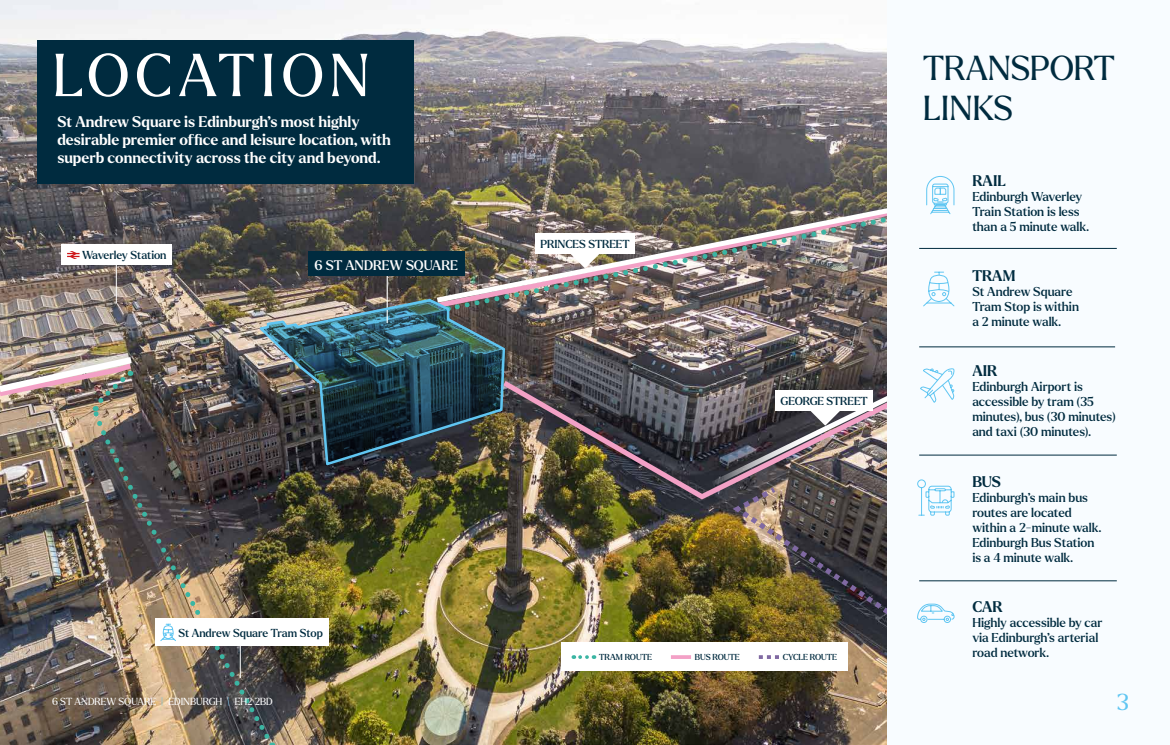
<style>
.page{position:relative;width:1170px;height:745px;background:#fff}
.page>*{position:absolute;margin:0;border:0;box-sizing:border-box;transform-origin:0 0}
.t1{font:58.75px "Larken";letter-spacing:.095em;color:#fff}
.t2{font:33.75px/40.5px "Larken";letter-spacing:-.005em;color:#002b3f}
.t3{font:22.5px "Larken";color:#60c6f2}
.t4{font:700 15px/18px "Larken";color:#fff}
.t5{font:700 15px "Larken";color:#002b3f}
.t6{font:500 13.5px "Larken";letter-spacing:-.005em;color:#fff}
.t7{font:500 12.5px/15px "Larken";color:#002b3f}
.t8{font:500 11.25px "Larken";color:#002b3f}
.t9{font:10px "Larken";letter-spacing:-.005em;color:#fff}
.t10{font:500 8.5px "Larken";color:#002b3f}
.s1{color:#60c6f2}
</style>
<div class="page">
<div style="left:886px;top:0;width:283px;height:744px;background:#f8fcff"></div>
<hr style="left:919px;top:248px;width:197px;height:1px;background:#002b3f">
<hr style="left:919px;top:346px;width:195px;height:1px;background:#002b3f">
<hr style="left:919px;top:454px;width:197px;height:1px;background:#002b3f">
<img style="left:0;top:0;width:886px;height:744px">
<hr style="left:116px;top:259px;width:1px;height:44px;background:#fff">
<div style="left:62px;top:244px;width:110px;height:20px;background:#fff"></div>
<svg style="left:67px;top:251px;width:13px;height:8px"></svg>
<img style="left:497px;top:374px;width:213px;height:128px">
<img style="left:90px;top:407px;width:184px;height:335px">
<hr style="left:240px;top:633px;width:1px;height:44px;background:#fff">
<div style="left:155px;top:618px;width:173px;height:28px;background:#fff"></div>
<svg style="left:160px;top:623px;width:16px;height:18px"></svg>
<svg style="left:506px;top:306px;width:380px;height:5px;background:#7c706d"></svg>
<hr style="left:386px;top:269px;width:2px;height:54px;background:#fff">
<div style="left:308px;top:251px;width:156px;height:25px;background:#002b3f"></div>
<img style="left:0;top:352px;width:138px;height:59px">
<img style="left:431px;top:195px;width:455px;height:111px">
<svg style="left:569px;top:253px;width:31px;height:15px"></svg>
<div style="left:535px;top:233px;width:100px;height:20px;background:#fff"></div>
<div style="left:561px;top:641px;width:286px;height:29px;background:#fff"></div>
<svg style="left:580px;top:655px;width:14px;height:3px"></svg>
<svg style="left:671px;top:655px;width:20px;height:3px"></svg>
<img style="left:710px;top:371px;width:176px;height:287px">
<img style="left:256px;top:297px;width:250px;height:170px">
<hr style="left:919px;top:580px;width:197px;height:1px;background:#002b3f">
<svg style="left:917px;top:603px;width:37px;height:20px"></svg>
<div style="left:37px;top:40px;width:376px;height:143px;background:#002b3f"></div>
<svg style="left:920px;top:368px;width:35px;height:35px"></svg>
<svg style="left:917px;top:479px;width:37px;height:36px"></svg>
<svg style="left:926px;top:176px;width:28px;height:39px"></svg>
<svg style="left:923px;top:271px;width:32px;height:36px"></svg>
<h1 class="t1" style="left:53px;top:36px;width:318px">LOCATION</h1>
<p class="t4" style="left:57px;top:112px;width:335px">St Andrew Square is Edinburgh’s most highly desirable premier office and leisure location, with superb connectivity across the city and beyond.</p>
<p class="t8" style="left:82px;top:247px;width:86px">Waverley Station</p>
<p class="t6" style="left:314px;top:256px;width:145px">6 ST ANDREW SQUARE</p>
<p class="t8" style="left:178px;top:625px;width:146px">St Andrew Square Tram Stop</p>
<p class="t8" style="left:540px;top:236px;width:91px">PRINCES STREET</p>
<p class="t8" style="left:780px;top:393px;width:89px">GEORGE STREET</p>
<p class="t10" style="left:599px;top:650px;width:54px">TRAM ROUTE</p>
<p class="t10" style="left:694px;top:650px;width:46px">BUS ROUTE</p>
<p class="t10" style="left:782px;top:650px;width:56px">CYCLE ROUTE</p>
<h2 class="t2" style="left:923px;top:47px;width:193px">TRANSPORT<br>LINKS</h2>
<p class="t5" style="left:972px;top:170px;width:35px">RAIL</p>
<p class="t7" style="left:972px;top:189px;width:118px">Edinburgh Waverley<br>Train Station is less than a 5 minute walk.</p>
<p class="t5" style="left:972px;top:266px;width:45px">TRAM</p>
<p class="t7" style="left:972px;top:284px;width:108px">St Andrew Square<br>Tram Stop is within a 2 minute walk.</p>
<p class="t5" style="left:972px;top:361px;width:27px">AIR</p>
<p class="t7" style="left:972px;top:379px;width:145px">Edinburgh Airport is accessible by tram (35 minutes), bus (30 minutes) and taxi (30 minutes).</p>
<p class="t5" style="left:972px;top:471px;width:30px">BUS</p>
<p class="t7" style="left:972px;top:489px;width:131px">Edinburgh’s main bus routes are located within a 2-minute walk.<br>Edinburgh Bus Station is a 4 minute walk.</p>
<p class="t5" style="left:972px;top:596px;width:32px">CAR</p>
<p class="t7" style="left:972px;top:614px;width:132px">Highly accessible by car via Edinburgh’s arterial road network.</p>
<p class="t9" style="left:52px;top:694px;width:222px">6 ST ANDREW SQUARE <span class="s1">|</span> EDINBURGH <span class="s1">|</span> EH2 2BD</p>
<h3 class="t3" style="left:1116px;top:687px;width:13px">3</h3>
</div>
